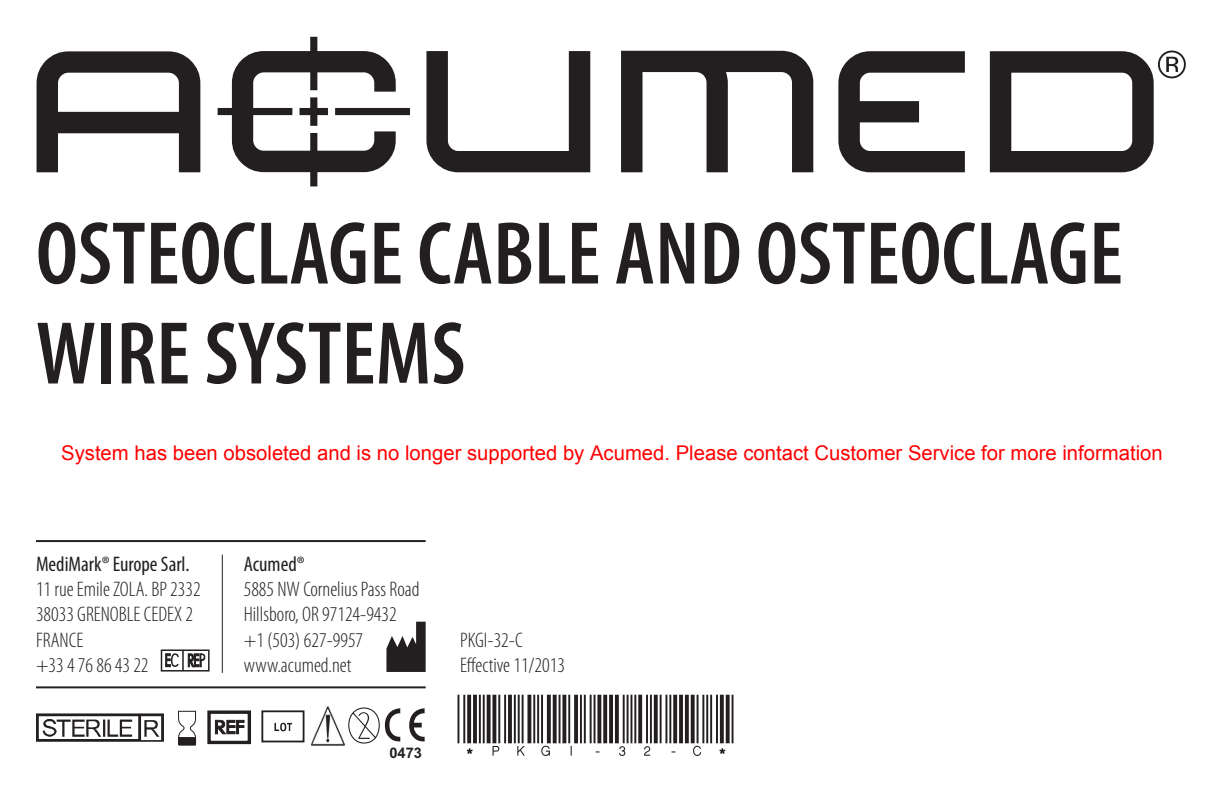
<style>
.page{position:relative;width:1224px;height:792px;background:#fff}
.page>*{position:absolute;margin:0;border:0;box-sizing:border-box;transform-origin:0 0}
.t1{font:600 condensed 90px/100px "Myriad Pro";color:#231f20}
.t2{font:300 condensed 21.2px/25.4px "Myriad Pro";color:#231f20}
.t3{font:condensed 21.2px "Myriad Pro";color:#231f20}
.t4{font:20.2px "Arial";color:#f00}
.t5{font:700 14.6px "Arial";color:#231f20}
</style>
<div class="page">
<svg style="left:409px;top:708px;width:16px;height:34px"></svg>
<svg style="left:348px;top:707px;width:52px;height:37px"></svg>
<img style="left:311px;top:706px;width:34px;height:40px">
<div style="left:179px;top:738px;width:17px;height:8px;background:#231f20"></div>
<svg style="left:178px;top:711px;width:18px;height:33px"></svg>
<div style="left:261px;top:710px;width:43px;height:32px;border:2px solid #231f20"></div>
<svg style="left:274px;top:723px;width:18px;height:8px"></svg>
<div style="left:207px;top:711px;width:44px;height:33px;border:3px solid #231f20"></div>
<svg style="left:215px;top:720px;width:29px;height:14px"></svg>
<svg style="left:36px;top:713px;width:128px;height:29px"></svg>
<svg style="left:37px;top:51px;width:163px;height:121px"></svg>
<svg style="left:218px;top:37px;width:192px;height:149px"></svg>
<svg style="left:426px;top:51px;width:164px;height:121px"></svg>
<svg style="left:621px;top:51px;width:192px;height:121px"></svg>
<svg style="left:838px;top:51px;width:127px;height:121px"></svg>
<svg style="left:990px;top:51px;width:196px;height:121px"></svg>
<hr style="left:36px;top:686px;width:390px;height:2px;background:#231f20">
<hr style="left:36px;top:540px;width:390px;height:2px;background:#231f20">
<hr style="left:222px;top:555px;width:1px;height:118px;background:#231f20">
<svg style="left:161px;top:649px;width:49px;height:23px"></svg>
<svg style="left:386px;top:622px;width:40px;height:50px"></svg>
<svg style="left:458px;top:695px;width:276px;height:61px"></svg>
<h1 class="t1" style="left:36px;top:205px;width:1089px">OSTEOCLAGE CABLE AND OSTEOCLAGE<br>WIRE SYSTEMS</h1>
<p class="t4" style="left:61px;top:440px;width:1103px">System has been obsoleted and is no longer supported by Acumed. Please contact Customer Service for more information</p>
<p class="t3" style="left:36px;top:551px;width:155px">MediMark® Europe Sarl.</p>
<p class="t2" style="left:36px;top:577px;width:166px">11 rue Emile ZOLA. BP 2332<br>38033 GRENOBLE CEDEX 2<br>FRANCE<br>+33 4 76 86 43 22</p>
<p class="t3" style="left:244px;top:551px;width:62px">Acumed®</p>
<p class="t2" style="left:244px;top:577px;width:177px">5885 NW Cornelius Pass Road<br>Hillsboro, OR 97124-9432 +1 (503) 627-9957 www.acumed.net</p>
<p class="t5" style="left:389px;top:744px;width:34px">0473</p>
<p class="t2" style="left:460px;top:627px;width:106px">PKGI-32-C<br>Effective 11/2013</p>
</div>
